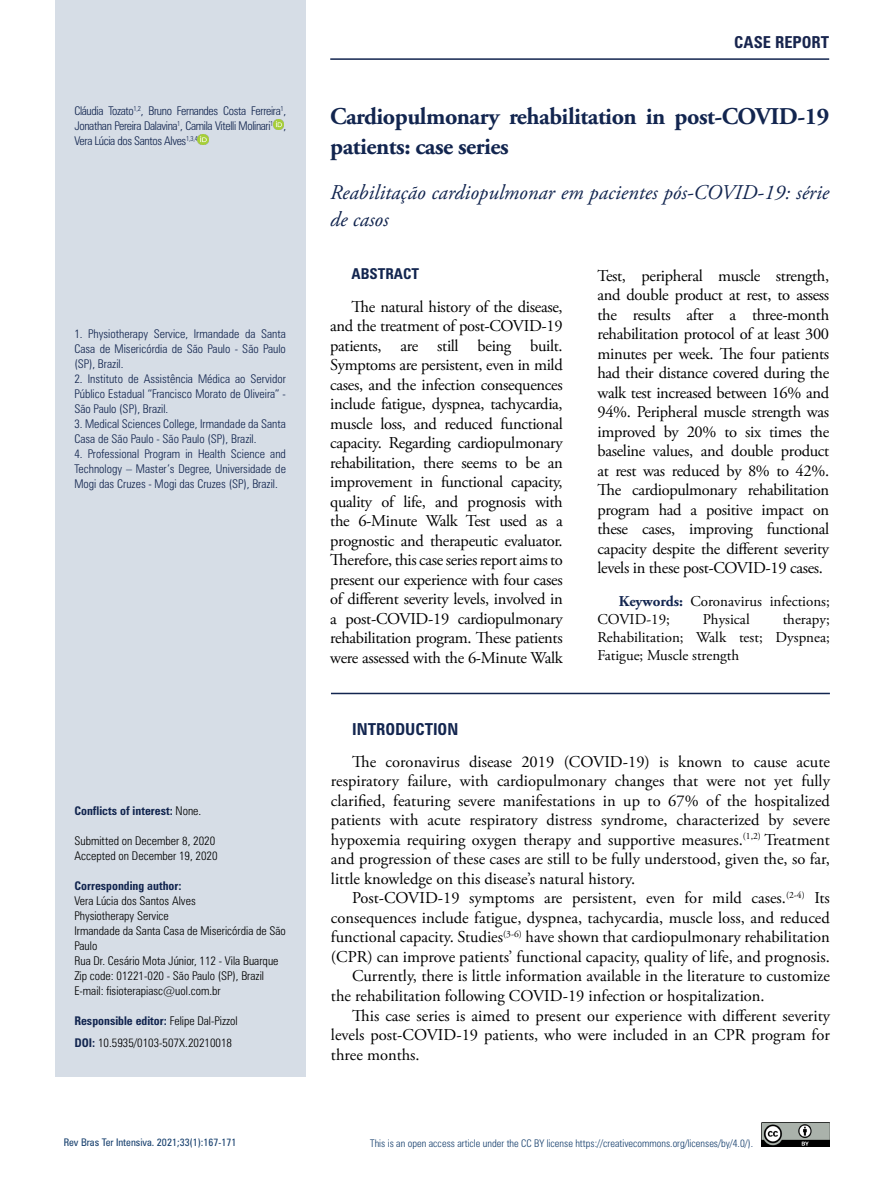
<style>
.page{position:relative;width:893px;height:1191px;background:#fff}
.page>*{position:absolute;margin:0;border:0;box-sizing:border-box;transform-origin:0 0}
.t1{font:700 24px/30px "Adobe Garamond Pro";letter-spacing:-.02em;color:#12254f}
.t2{font:italic 21px/27px "Adobe Garamond Pro";color:#12254f}
.t3{font:16.5px/19.5px "Adobe Garamond Pro";color:#000;text-align:justify}
.t4{font:700 condensed 16.5px "Zurich BT";color:#12254f}
.t5{font:700 condensed 16.5px "Zurich BT";color:#18254e}
.t6{font:15px/18px "Adobe Garamond Pro";color:#000}
.t7{font:700 condensed 15px "Zurich BT";color:#12254f}
.t8{font:300 condensed 12px/15px "Zurich BT";color:#12254f;text-align:justify}
.t9{font:300 condensed 12px/15px "Zurich BT";color:#000}
.t10{font:700 condensed 12px "Zurich BT";color:#12254f}
.t11{font:300 condensed 10.5px "Zurich BT";color:#163f6d}
.t12{font:condensed 10.5px "Zurich BT";color:#163f6d}
.s1{font-weight:300;color:#000}
.s2{font-weight:700;color:#12254f}
</style>
<div class="page">
<div style="left:55px;top:0;width:250px;height:1076px;background:#d5dce6"></div>
<svg style="left:273px;top:119px;width:11px;height:11px"></svg>
<svg style="left:198px;top:134px;width:10px;height:11px"></svg>
<hr style="left:331px;top:692px;width:499px;height:2px;background:#12254f">
<img style="left:761px;top:1122px;width:68px;height:24px">
<hr style="left:330px;top:58px;width:499px;height:2px;background:#12254f">
<p class="t8" style="left:74px;top:103px;width:213px">Cláudia Tozato<sup>1,2</sup>, Bruno Fernandes Costa Ferreira<sup>1</sup>, Jonathan Pereira Dalavina<sup>1</sup>, Camila Vitelli Molinari<sup>1</sup> , Vera Lúcia dos Santos Alves<sup>1,3,4</sup></p>
<p class="t8" style="left:74px;top:326px;width:213px">1. Physiotherapy Service, Irmandade da Santa Casa de Misericórdia de São Paulo - São Paulo (SP), Brazil.</p>
<p class="t8" style="left:74px;top:371px;width:213px">2. Instituto de Assistência Médica ao Servidor Público Estadual “Francisco Morato de Oliveira” - São Paulo (SP), Brazil.</p>
<p class="t8" style="left:74px;top:416px;width:213px">3. Medical Sciences College, Irmandade da Santa<br>Casa de São Paulo - São Paulo (SP), Brazil.</p>
<p class="t8" style="left:74px;top:446px;width:213px">4. Professional Program in Health Science and Technology – Master’s Degree, Universidade de Mogi das Cruzes - Mogi das Cruzes (SP), Brazil.</p>
<p class="t10" style="left:74px;top:803px;width:128px">Conflicts of interest: <span class="s1">None.</span></p>
<p class="t9" style="left:74px;top:833px;width:145px">Submitted on December 8, 2020<br>Accepted on December 19, 2020</p>
<p class="t10" style="left:74px;top:878px;width:109px">Corresponding author:</p>
<p class="t9" style="left:74px;top:893px;width:213px">Vera Lúcia dos Santos Alves<br>Physiotherapy Service<br>Irmandade da Santa Casa de Misericórdia de São<br>Paulo<br>Rua Dr. Cesário Mota Júnior, 112 - Vila Buarque<br>Zip code: 01221-020 - São Paulo (SP), Brazil<br>E-mail: fisioterapiasc@uol.com.br</p>
<p class="t10" style="left:74px;top:1013px;width:165px">Responsible editor: <span class="s1">Felipe Dal-Pizzol</span></p>
<p class="t9" style="left:74px;top:1035px;width:159px"><span class="s2">DOI:</span> 10.5935/0103-507X.20210018</p>
<p class="t12" style="left:64px;top:1135px;width:174px">Rev Bras Ter Intensiva. 2021;33(1):167-171</p>
<p class="t5" style="left:734px;top:32px;width:96px">CASE REPORT</p>
<h1 class="t1" style="left:330px;top:102px;width:500px">Cardiopulmonary rehabilitation in post-COVID-19 patients: case series</h1>
<p class="t2" style="left:330px;top:179px;width:500px">Reabilitação cardiopulmonar em pacientes pós-COVID-19: série de casos</p>
<p class="t7" style="left:351px;top:265px;width:69px">ABSTRACT</p>
<p class="t3" style="left:597px;top:266px;width:233px">Test, peripheral muscle strength, and double product at rest, to assess the results after a three-month rehabilitation protocol of at least 300 minutes per week. The four patients had their distance covered during the walk test increased between 16% and 94%. Peripheral muscle strength was improved by 20% to six times the baseline values, and double product at rest was reduced by 8% to 42%.<br>The cardiopulmonary rehabilitation program had a positive impact on these cases, improving functional capacity despite the different severity levels in these post-COVID-19 cases.</p>
<p class="t6" style="left:597px;top:593px;width:234px;text-indent:21px"><span class="s2">Keywords:</span> Coronavirus infections;<br>COVID-19;</p>
<p class="t3" style="left:330px;top:297px;width:234px;text-indent:21px">The natural history of the disease, and the treatment of post-COVID-19 patients, are still being built.<br>Symptoms are persistent, even in mild cases, and the infection consequences include fatigue, dyspnea, tachycardia, muscle loss, and reduced functional capacity. Regarding cardiopulmonary rehabilitation, there seems to be an improvement in functional capacity, quality of life, and prognosis with the 6-Minute Walk Test used as a prognostic and therapeutic evaluator.<br>Therefore, this case series report aims to present our experience with four cases of different severity levels, involved in a post-COVID-19 cardiopulmonary rehabilitation program. These patients were assessed with the 6-Minute Walk</p>
<p class="t6" style="left:597px;top:611px;width:234px;text-align:justify;text-indent:185px">therapy; Rehabilitation; Walk test; Dyspnea; Fatigue; Muscle strength</p>
<p class="t6" style="left:703px;top:611px;width:48px">Physical</p>
<p class="t4" style="left:352px;top:718px;width:108px">INTRODUCTION</p>
<p class="t3" style="left:331px;top:752px;width:500px;text-indent:21px">The coronavirus disease 2019 (COVID-19) is known to cause acute respiratory failure, with cardiopulmonary changes that were not yet fully clarified, featuring severe manifestations in up to 67% of the hospitalized patients with acute respiratory distress syndrome, characterized by severe hypoxemia requiring oxygen therapy and supportive measures.<sup>(1,2)</sup> Treatment and progression of these cases are still to be fully understood, given the, so far, little knowledge on this disease’s natural history.</p>
<p class="t3" style="left:352px;top:889px;width:479px">Post-COVID-19 symptoms are persistent, even for mild cases.<sup>(2-4)</sup> Its</p>
<p class="t3" style="left:331px;top:908px;width:500px">consequences include fatigue, dyspnea, tachycardia, muscle loss, and reduced</p>
<p class="t3" style="left:331px;top:928px;width:500px">functional capacity. Studies<sup>(3-6)</sup> have shown that cardiopulmonary rehabilitation</p>
<p class="t3" style="left:331px;top:947px;width:500px">(CPR) can improve patients’ functional capacity, quality of life, and prognosis.</p>
<p class="t3" style="left:352px;top:967px;width:479px">Currently, there is little information available in the literature to customize</p>
<p class="t3" style="left:331px;top:986px;width:435px">the rehabilitation following COVID-19 infection or hospitalization.</p>
<p class="t3" style="left:352px;top:1006px;width:479px">This case series is aimed to present our experience with different severity</p>
<p class="t3" style="left:331px;top:1025px;width:500px">levels post-COVID-19 patients, who were included in an CPR program for</p>
<p class="t3" style="left:331px;top:1045px;width:90px">three months.</p>
<p class="t11" style="left:370px;top:1136px;width:384px">This is an open access article under the CC BY license https://creativecommons.org/licenses/by/4.0/).</p>
</div>
